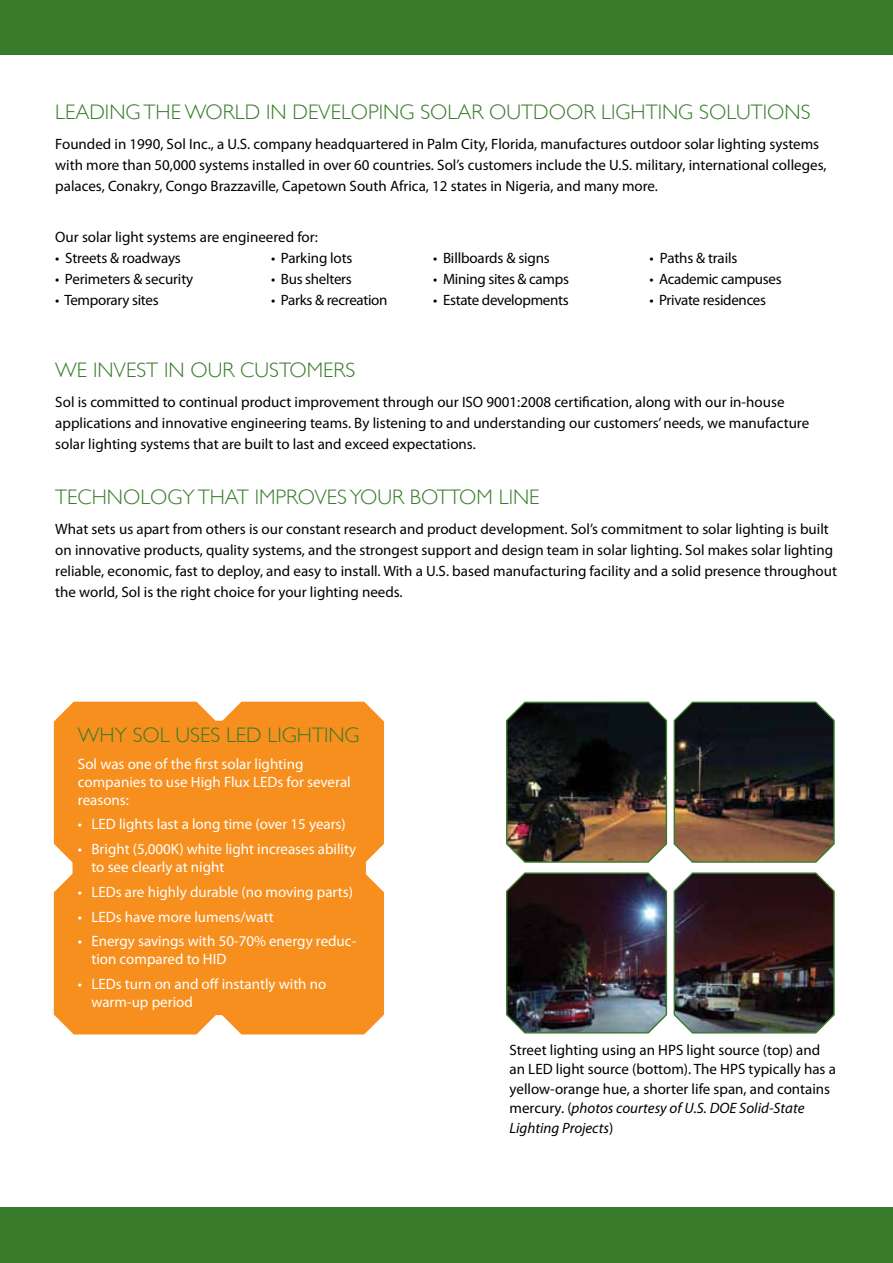
<style>
.page{position:relative;width:893px;height:1263px;background:#fff}
.page>*{position:absolute;margin:0;border:0;box-sizing:border-box;transform-origin:0 0}
.t1{font:300 21px "Gill Sans";color:#387c2b}
.t2{font:15px/21px "Myriad Pro";color:#000}
.t3{font:15px/18px "Myriad Pro";color:#fff}
.t4{font:15px "Myriad Pro";letter-spacing:-.02em;color:#000}
.s1{font-style:italic}
</style>
<div class="page">
<img style="left:506px;top:872px;width:329px;height:162px">
<img style="left:506px;top:701px;width:329px;height:162px">
<svg style="left:53px;top:701px;width:331px;height:163px;background:#f89e3c"></svg>
<svg style="left:53px;top:871px;width:331px;height:164px;background:#f89e3c"></svg>
<div style="left:73px;top:721px;width:293px;height:294px;background:#f78f1e"></div>
<div style="left:0;top:0;width:893px;height:54px;background:#387c2b"></div>
<div style="left:0;top:1208px;width:893px;height:55px;background:#387c2b"></div>
<p class="t1" style="left:55px;top:100px;width:757px">LEADING THE WORLD IN DEVELOPING SOLAR OUTDOOR LIGHTING SOLUTIONS</p>
<p class="t2" style="left:55px;top:134px;width:773px">Founded in 1990, Sol Inc., a U.S. company headquartered in Palm City, Florida, manufactures outdoor solar lighting systems with more than 50,000 systems installed in over 60 countries. Sol’s customers include the U.S. military, international colleges, palaces, Conakry, Congo Brazzaville, Capetown South Africa, 12 states in Nigeria, and many more.</p>
<p class="t2" style="left:55px;top:227px;width:264px">Our solar light systems are engineered for:</p>
<p class="t2" style="left:55px;top:248px;width:127px">• Streets &amp; roadways</p>
<p class="t2" style="left:271px;top:248px;width:83px">• Parking lots</p>
<p class="t2" style="left:433px;top:248px;width:118px">• Billboards &amp; signs</p>
<p class="t2" style="left:649px;top:248px;width:90px">• Paths &amp; trails</p>
<p class="t2" style="left:55px;top:269px;width:140px">• Perimeters &amp; security</p>
<p class="t4" style="left:271px;top:270px;width:82px">• Bus shelters</p>
<p class="t4" style="left:433px;top:270px;width:137px">• Mining sites &amp; camps</p>
<p class="t4" style="left:649px;top:270px;width:134px">• Academic campuses</p>
<p class="t4" style="left:55px;top:291px;width:105px">• Temporary sites</p>
<p class="t4" style="left:271px;top:291px;width:118px">• Parks &amp; recreation</p>
<p class="t4" style="left:433px;top:291px;width:137px">• Estate developments</p>
<p class="t4" style="left:649px;top:291px;width:118px">• Private residences</p>
<p class="t1" style="left:55px;top:358px;width:302px">WE INVEST IN OUR CUSTOMERS</p>
<p class="t2" style="left:55px;top:392px;width:755px">Sol is committed to continual product improvement through our ISO 9001:2008 certification, along with our in-house applications and innovative engineering teams. By listening to and understanding our customers’ needs, we manufacture solar lighting systems that are built to last and exceed expectations.</p>
<p class="t1" style="left:55px;top:484px;width:486px">TECHNOLOGY THAT IMPROVES YOUR BOTTOM LINE</p>
<p class="t2" style="left:55px;top:518px;width:783px">What sets us apart from others is our constant research and product development. Sol’s commitment to solar lighting is built on innovative products, quality systems, and the strongest support and design team in solar lighting. Sol makes solar lighting reliable, economic, fast to deploy, and easy to install. With a U.S. based manufacturing facility and a solid presence throughout the world, Sol is the right choice for your lighting needs.</p>
<p class="t1" style="left:78px;top:723px;width:283px">WHY SOL USES LED LIGHTING</p>
<p class="t3" style="left:78px;top:754px;width:274px">Sol was one of the first solar lighting companies to use High Flux LEDs for several reasons:</p>
<p class="t3" style="left:78px;top:815px;width:269px">• LED lights last a long time (over 15 years)</p>
<p class="t3" style="left:91px;top:840px;width:266px;text-indent:-14px">• Bright (5,000K) white light increases ability to see clearly at night</p>
<p class="t3" style="left:78px;top:883px;width:277px">• LEDs are highly durable (no moving parts)</p>
<p class="t3" style="left:78px;top:907px;width:197px">• LEDs have more lumens/watt</p>
<p class="t3" style="left:91px;top:932px;width:266px;text-indent:-14px">• Energy savings with 50-70% energy reduc&shy;tion compared to HID</p>
<p class="t3" style="left:91px;top:975px;width:236px;text-indent:-14px">• LEDs turn on and off instantly with no warm-up period</p>
<p class="t2" style="left:510px;top:1039px;width:328px;line-height:19.5px">Street lighting using an HPS light source (top) and an LED light source (bottom). The HPS typically has a yellow-orange hue, a shorter life span, and contains mercury. (<span class="s1">photos courtesy of U.S. DOE Solid-State Lighting Projects</span>)</p>
</div>
